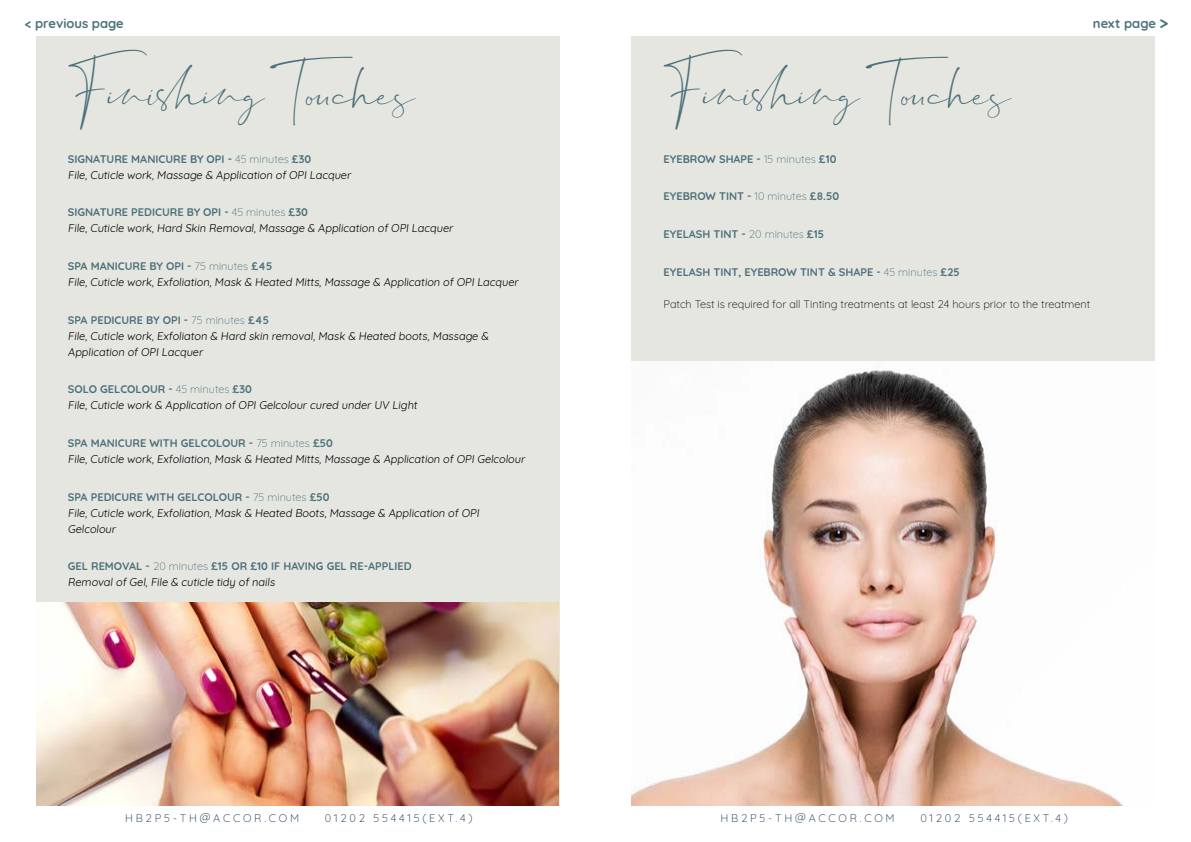
<style>
.page{position:relative;width:1191px;height:842px;background:#fff}
.page>*{position:absolute;margin:0;border:0;box-sizing:border-box;transform-origin:0 0}
.t1{font:22px "Dalmatins";color:#4c717b}
.t2{font:700 13px "Quicksand";color:#4c717b}
.t3{font:11px/16px "Quicksand";color:#000}
.t4{font:700 11px/16px "Quicksand";color:#4c717b}
.t5{font:300 11px "Quicksand";color:#000}
.t6{font:300 11px "Quicksand";letter-spacing:.25em;color:#122942}
.s1{font-size:17px}
.s2{font-weight:700;color:#4c717b}
.s3{font-weight:300;color:#4c717b}
.s4{font-weight:300}
.s5{font-weight:400;color:#000}
</style>
<div class="page">
<div style="left:36px;top:36px;width:523px;height:770px;background:#e6e6e1"></div>
<div style="left:631px;top:36px;width:524px;height:770px;background:#e6e6e1"></div>
<img style="left:631px;top:361px;width:524px;height:445px">
<img style="left:36px;top:603px;width:522px;height:203px">
<p class="t2" style="left:25px;top:13px;width:100px">&lt; previous page</p>
<p class="t2" style="left:1093px;top:12px;width:77px">next page <span class="s1">&gt;</span></p>
<h1 class="t1" style="left:68px;top:84px;width:349px">Finishing Touches</h1>
<p class="t3" style="left:68px;top:150px;width:286px"><span class="s2">SIGNATURE MANICURE BY OPI -</span> <span class="s3">45 minutes</span> <span class="s2">£30<br></span>File, Cuticle work, Massage &amp; Application of OPI Lacquer</p>
<p class="t3" style="left:68px;top:203px;width:388px"><span class="s2">SIGNATURE PEDICURE BY OPI -</span> <span class="s3">45 minutes</span> <span class="s2">£30<br></span>File, Cuticle work, Hard Skin Removal, Massage &amp; Application of OPI Lacquer</p>
<p class="t3" style="left:68px;top:257px;width:454px"><span class="s2">SPA MANICURE BY OPI -</span> <span class="s3">75 minutes</span> <span class="s2">£45<br></span>File, Cuticle work, Exfoliation, Mask &amp; Heated Mitts, Massage &amp; Application of OPI Lacquer</p>
<p class="t3" style="left:68px;top:311px;width:424px"><span class="s2">SPA PEDICURE BY OPI -</span> <span class="s3">75 minutes</span> <span class="s2">£45<br></span>File, Cuticle work, Exfoliaton &amp; Hard skin removal, Mask &amp; Heated boots, Massage &amp;<br>Application of OPI Lacquer</p>
<p class="t3" style="left:68px;top:380px;width:353px"><span class="s2">SOLO GELCOLOUR -</span> <span class="s3">45 minutes</span> <span class="s2">£30<br></span>File, Cuticle work &amp; Application of OPI Gelcolour cured under UV Light</p>
<p class="t3" style="left:68px;top:434px;width:460px"><span class="s2">SPA MANICURE WITH GELCOLOUR -</span> <span class="s3">75 minutes</span> <span class="s2">£50<br></span>File, Cuticle work, Exfoliation, Mask &amp; Heated Mitts, Massage &amp; Application of OPI Gelcolour</p>
<p class="t3" style="left:68px;top:488px;width:414px"><span class="s2">SPA PEDICURE WITH GELCOLOUR -</span> <span class="s3">75 minutes</span> <span class="s2">£50<br></span>File, Cuticle work, Exfoliation, Mask &amp; Heated Boots, Massage &amp; Application of OPI<br>Gelcolour</p>
<p class="t4" style="left:68px;top:557px;width:345px">GEL REMOVAL - <span class="s4">20 minutes</span> £15 OR £10 IF HAVING GEL RE-APPLIED<br><span class="s5">Removal of Gel, File &amp; cuticle tidy of nails</span></p>
<h1 class="t1" style="left:663px;top:84px;width:349px">Finishing Touches</h1>
<p class="t4" style="left:663px;top:150px;width:174px">EYEBROW SHAPE - <span class="s4">15 minutes</span> £10</p>
<p class="t4" style="left:663px;top:187px;width:177px">EYEBROW TINT - <span class="s4">10 minutes</span> £8.50</p>
<p class="t4" style="left:663px;top:225px;width:162px">EYELASH TINT - <span class="s4">20 minutes</span> £15</p>
<p class="t4" style="left:663px;top:263px;width:298px">EYELASH TINT, EYEBROW TINT &amp; SHAPE - <span class="s4">45 minutes</span> £25</p>
<p class="t5" style="left:663px;top:295px;width:428px">Patch Test is required for all Tinting treatments at least 24 hours prior to the treatment</p>
<p class="t6" style="left:125px;top:809px;width:176px">HB2P5-TH@ACCOR.COM</p>
<p class="t6" style="left:325px;top:809px;width:149px">01202 554415(EXT.4)</p>
<p class="t6" style="left:720px;top:809px;width:176px">HB2P5-TH@ACCOR.COM</p>
<p class="t6" style="left:920px;top:809px;width:149px">01202 554415(EXT.4)</p>
</div>
